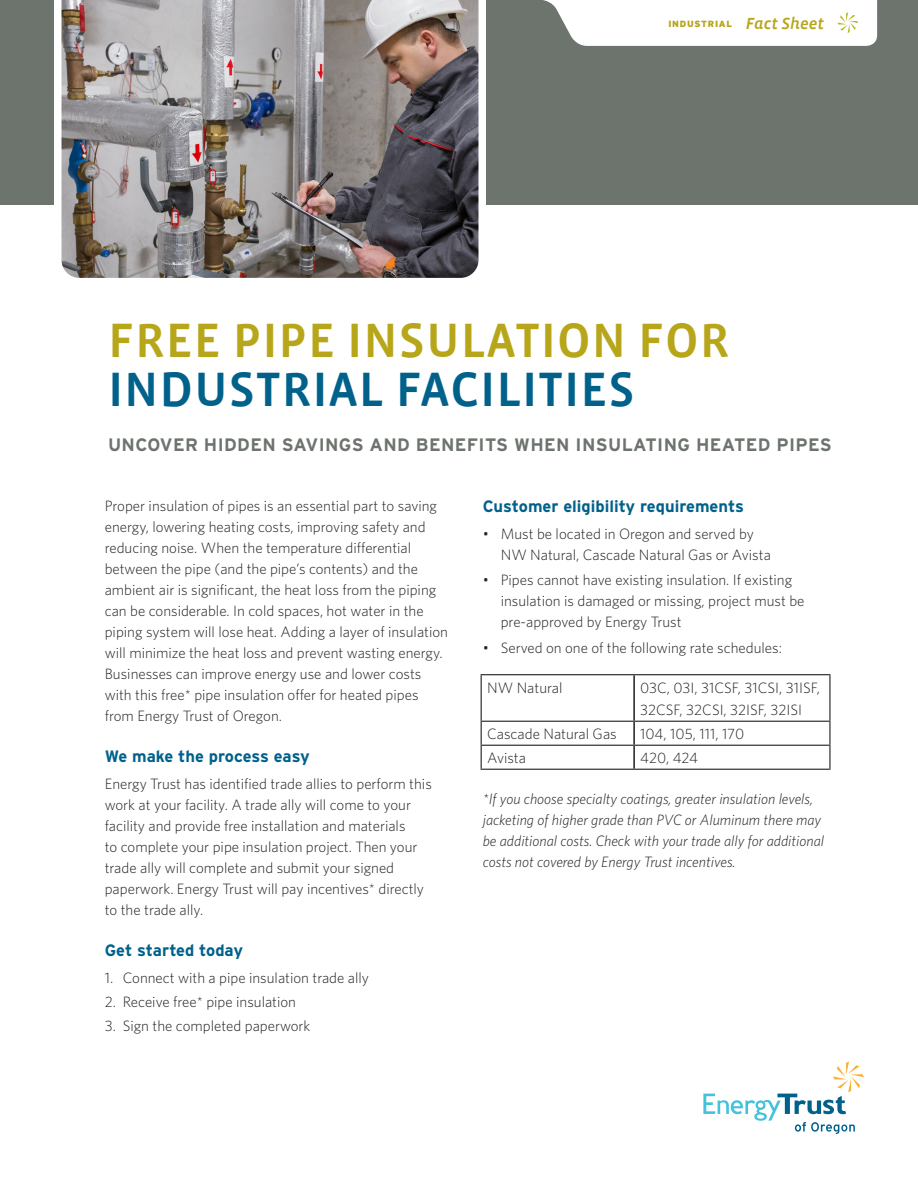
<style>
.page{position:relative;width:918px;height:1188px;background:#fff}
.page>*{position:absolute;margin:0;border:0;box-sizing:border-box;transform-origin:0 0}
.headline_1___35_35{font:49.5px/49.5px "Vista Sans Med";letter-spacing:.02em;color:#b7a619}
.headline_1___35_35-2{font:700 18px "Interstate";letter-spacing:.02em;color:#6d736d}
.headline_4___11_15{font:700 16.5px "Interstate";color:#00618b}
.body___10_14{font:300 15px/21px "Whitney";color:#231f20}
.body___10_14-2{font:italic 300 15px/21px "Whitney";color:#231f20}
.body___phone_or_webs{font:300 15px/22.5px "Whitney";color:#231f20}
.tab_descriptor{font:900 9px "Interstate";letter-spacing:.08em;color:#b7a619}
.s1{font-family:"Vista Sans Alt Med Ita";font-weight:400;font-size:16.5px}
.s2{color:#00618b}
</style>
<div class="page">
<div style="left:0;top:0;width:918px;height:204px;background:#6d736d"></div>
<svg style="left:543px;top:0;width:334px;height:46px;background:#f5f5f4"></svg>
<img style="left:54px;top:0;width:432px;height:278px">
<svg style="left:703px;top:1061px;width:161px;height:73px"></svg>
<hr style="left:633px;top:675px;width:2px;height:46px;background:#231f20">
<hr style="left:633px;top:722px;width:2px;height:23px;background:#231f20">
<hr style="left:633px;top:746px;width:2px;height:23px;background:#231f20">
<hr style="left:481px;top:674px;width:153px;height:1px;background:#231f20">
<hr style="left:481px;top:675px;width:1px;height:46px;background:#231f20">
<hr style="left:634px;top:674px;width:197px;height:1px;background:#231f20">
<hr style="left:829px;top:675px;width:2px;height:46px;background:#231f20">
<hr style="left:481px;top:721px;width:153px;height:1px;background:#231f20">
<hr style="left:634px;top:721px;width:197px;height:1px;background:#231f20">
<hr style="left:829px;top:722px;width:2px;height:23px;background:#231f20">
<hr style="left:481px;top:745px;width:153px;height:1px;background:#231f20">
<svg style="left:481px;top:722px;width:1px;height:47px"></svg>
<hr style="left:634px;top:745px;width:197px;height:1px;background:#231f20">
<hr style="left:829px;top:746px;width:2px;height:23px;background:#231f20">
<hr style="left:481px;top:769px;width:153px;height:1px;background:#231f20">
<hr style="left:634px;top:769px;width:197px;height:1px;background:#231f20">
<p class="tab_descriptor" style="left:668px;top:18px;width:157px">INDUSTRIAL <span class="s1">Fact Sheet</span></p>
<p class="headline_1___35_35" style="left:108px;top:316px;width:623px">FREE PIPE INSULATION FOR<br><span class="s2">INDUSTRIAL FACILITIES</span></p>
<p class="headline_1___35_35-2" style="left:108px;top:434px;width:725px">UNCOVER HIDDEN SAVINGS AND BENEFITS WHEN INSULATING HEATED PIPES</p>
<p class="body___10_14" style="left:105px;top:495px;width:345px">Proper insulation of pipes is an essential part to saving energy, lowering heating costs, improving safety and reducing noise. When the temperature differential between the pipe (and the pipe’s contents) and the ambient air is significant, the heat loss from the piping can be considerable. In cold spaces, hot water in the piping system will lose heat. Adding a layer of insulation will minimize the heat loss and prevent wasting energy.<br>Businesses can improve energy use and lower costs with this free* pipe insulation offer for heated pipes from Energy Trust of Oregon.</p>
<p class="headline_4___11_15" style="left:105px;top:747px;width:207px">We make the process easy</p>
<p class="body___10_14" style="left:105px;top:773px;width:329px">Energy Trust has identified trade allies to perform this work at your facility. A trade ally will come to your facility and provide free installation and materials<br>to complete your pipe insulation project. Then your trade ally will complete and submit your signed paperwork. Energy Trust will pay incentives* directly to the trade ally.</p>
<p class="headline_4___11_15" style="left:105px;top:940px;width:140px">Get started today</p>
<p class="body___10_14" style="left:105px;top:966px;width:266px">1. Connect with a pipe insulation trade ally</p>
<p class="body___10_14" style="left:105px;top:990px;width:193px">2. Receive free* pipe insulation</p>
<p class="body___10_14" style="left:105px;top:1014px;width:207px">3. Sign the completed paperwork</p>
<p class="headline_4___11_15" style="left:483px;top:496px;width:263px">Customer eligibility requirements</p>
<p class="body___10_14" style="left:501px;top:522px;width:272px;text-indent:-18px">• Must be located in Oregon and served by<br>NW Natural, Cascade Natural Gas or Avista</p>
<p class="body___10_14" style="left:501px;top:569px;width:305px;text-indent:-18px">• Pipes cannot have existing insulation. If existing insulation is damaged or missing, project must be pre-approved by Energy Trust</p>
<p class="body___10_14" style="left:483px;top:636px;width:301px">• Served on one of the following rate schedules:</p>
<p class="body___phone_or_webs" style="left:487px;top:676px;width:77px">NW Natural</p>
<p class="body___phone_or_webs" style="left:640px;top:676px;width:181px">03C, 03I, 31CSF, 31CSI, 31ISF,<br>32CSF, 32CSI, 32ISF, 32ISI</p>
<p class="body___phone_or_webs" style="left:487px;top:722px;width:131px">Cascade Natural Gas</p>
<p class="body___phone_or_webs" style="left:640px;top:722px;width:106px">104, 105, 111, 170</p>
<p class="body___phone_or_webs" style="left:487px;top:746px;width:40px">Avista</p>
<p class="body___phone_or_webs" style="left:640px;top:746px;width:59px">420, 424</p>
<p class="body___10_14-2" style="left:483px;top:788px;width:343px">*If you choose specialty coatings, greater insulation levels, jacketing of higher grade than PVC or Aluminum there may be additional costs. Check with your trade ally for additional costs not covered by Energy Trust incentives.</p>
</div>
